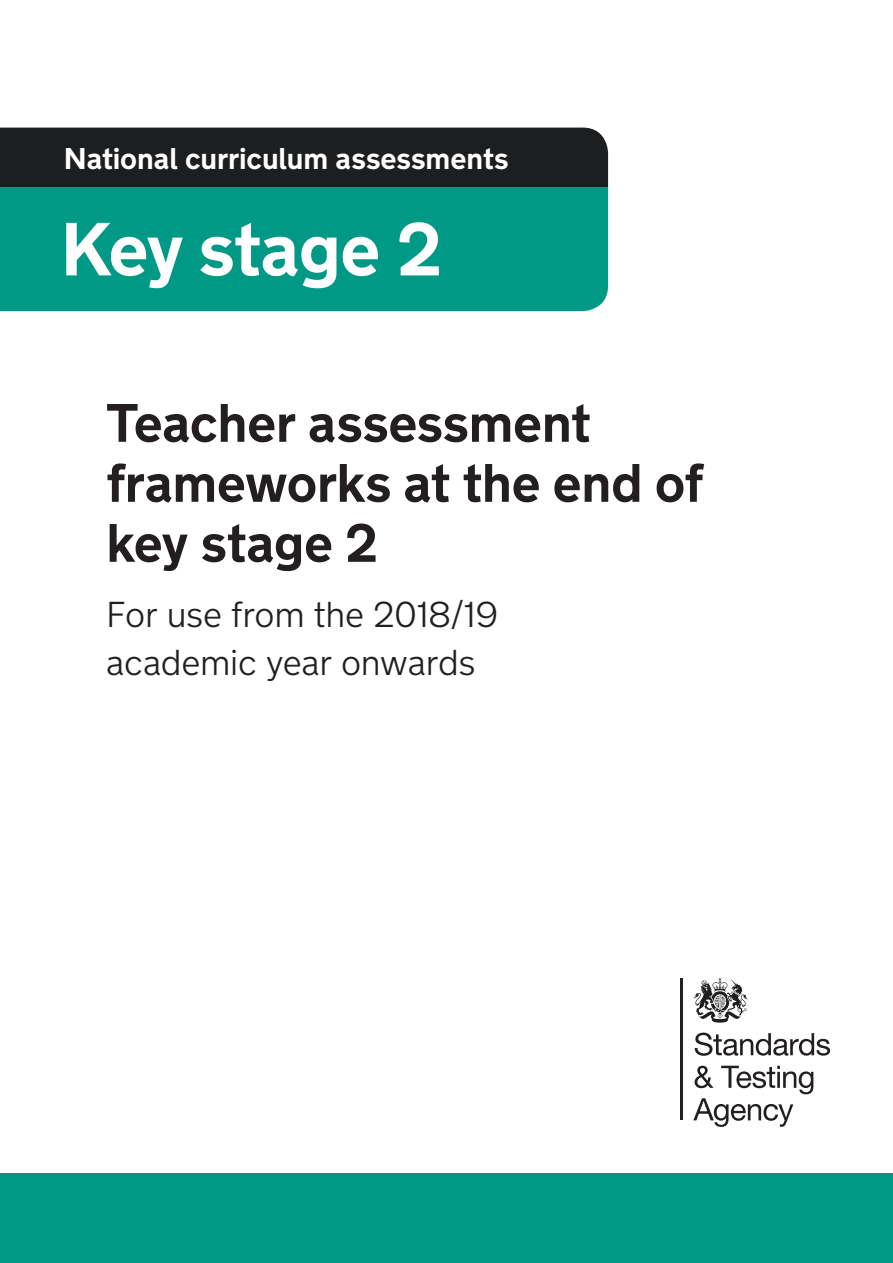
<style>
.page{position:relative;width:893px;height:1263px;background:#fff}
.page>*{position:absolute;margin:0;border:0;box-sizing:border-box;transform-origin:0 0}
.KeyStage{font:700 75px "New Transport";letter-spacing:-.015em;color:#fff}
.Full_Test_Title{font:700 54px/60px "New Transport";letter-spacing:-.01em;color:#231f20}
.Full_Test_Title-2{font:300 36px/48px "New Transport";letter-spacing:-.01em;color:#231f20}
.National_Curriculum{font:700 30px "New Transport";letter-spacing:-.005em;color:#fff}
</style>
<div class="page">
<div style="left:0;top:1174px;width:893px;height:89px;background:#009985"></div>
<hr style="left:680px;top:978px;width:3px;height:142px;background:#231f20">
<svg style="left:693px;top:978px;width:55px;height:44px"></svg>
<svg style="left:695px;top:1032px;width:135px;height:24px"></svg>
<svg style="left:693px;top:1066px;width:120px;height:61px"></svg>
<div style="left:0;top:187px;width:608px;height:124px;background:#009985"></div>
<div style="left:0;top:128px;width:608px;height:59px;background:#1d1e1f"></div>
<p class="National_Curriculum" style="left:64px;top:139px;width:446px">National curriculum assessments</p>
<p class="KeyStage" style="left:61px;top:202px;width:383px">Key stage 2</p>
<p class="Full_Test_Title" style="left:106px;top:394px;width:599px">Teacher assessment frameworks at the end of key stage 2</p>
<p class="Full_Test_Title-2" style="left:106px;top:590px;width:394px">For use from the 2018/19 academic year onwards</p>
</div>
